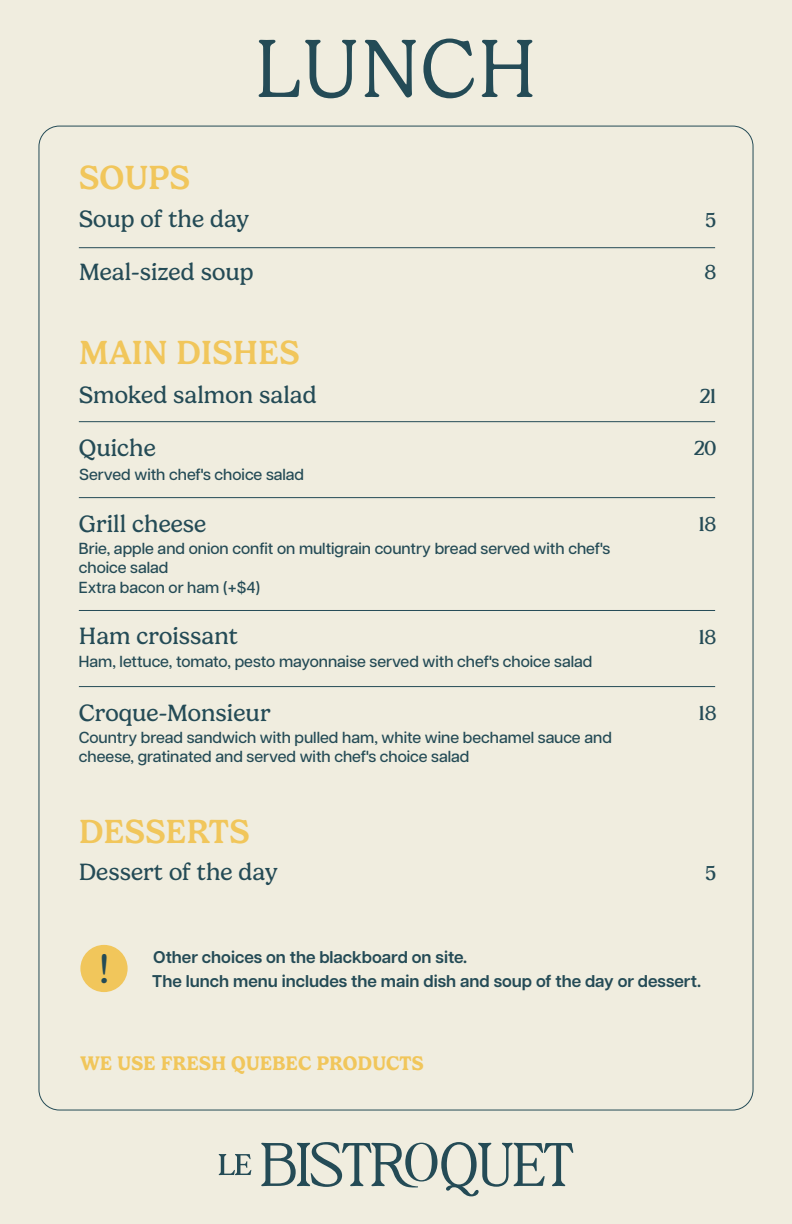
<style>
.page{position:relative;width:792px;height:1224px;background:#f0eddf}
.page>*{position:absolute;margin:0;border:0;box-sizing:border-box;transform-origin:0 0}
.t1{font:300 83.8px "Gelica";letter-spacing:.005em;color:#244b56}
.t2{font:41.6px "Gelica";color:#244b56}
.t3{font:500 34px "Gelica";color:#f1c65b}
.t4{font:24px/52.6px "Gelica";color:#244b56}
.t5{font:600 20px "Gelica";color:#f1c65b}
.t6{font:20px "Behind The Nineties Md";letter-spacing:-.005em;color:#244b56}
.t7{font:600 17px/23.4px "Articulat CF";color:#244b56}
.t8{font:500 16px/19.2px "Articulat CF";color:#244b56}
</style>
<div class="page">
<svg style="left:219px;top:1154px;width:32px;height:21px"></svg>
<svg style="left:261px;top:1142px;width:312px;height:54px"></svg>
<hr style="left:79px;top:247px;width:636px;height:1px;background:#244b56">
<hr style="left:79px;top:421px;width:636px;height:1px;background:#244b56">
<hr style="left:79px;top:497px;width:636px;height:1px;background:#244b56">
<hr style="left:79px;top:610px;width:636px;height:1px;background:#244b56">
<hr style="left:79px;top:686px;width:636px;height:1px;background:#244b56">
<div style="left:80px;top:945px;width:48px;height:47px;background:#f1c65b;border-radius:50%"></div>
<h3 class="t3" style="left:79px;top:158px;width:113px">SOUPS</h3>
<h1 class="t1" style="left:254px;top:22px;width:285px">LUNCH</h1>
<h3 class="t4" style="left:79px;top:193px;width:176px">Soup of the day<br>Meal-sized soup</h3>
<h3 class="t3" style="left:79px;top:334px;width:222px">MAIN DISHES</h3>
<h3 class="t4" style="left:79px;top:369px;width:239px">Smoked salmon salad<br>Quiche</h3>
<p class="t8" style="left:79px;top:464px;width:226px">Served with chef's choice salad</p>
<h3 class="t4" style="left:79px;top:497px;width:129px">Grill cheese</h3>
<p class="t8" style="left:79px;top:538px;width:533px">Brie, apple and onion confit on multigrain country bread served with chef's choice salad<br>Extra bacon or ham (+$4)</p>
<h3 class="t4" style="left:79px;top:610px;width:161px">Ham croissant</h3>
<p class="t8" style="left:79px;top:651px;width:515px">Ham, lettuce, tomato, pesto mayonnaise served with chef's choice salad</p>
<h3 class="t4" style="left:79px;top:686px;width:193px">Croque-Monsieur</h3>
<p class="t8" style="left:79px;top:727px;width:535px">Country bread sandwich with pulled ham, white wine bechamel sauce and cheese, gratinated and served with chef's choice salad</p>
<p class="t6" style="left:706px;top:206px;width:12px">5</p>
<p class="t6" style="left:705px;top:259px;width:13px">8</p>
<p class="t6" style="left:700px;top:382px;width:18px">21</p>
<p class="t6" style="left:694px;top:435px;width:24px">20</p>
<p class="t6" style="left:699px;top:511px;width:18px">18</p>
<p class="t6" style="left:699px;top:624px;width:18px">18</p>
<p class="t6" style="left:699px;top:700px;width:18px">18</p>
<h3 class="t3" style="left:79px;top:813px;width:172px">DESSERTS</h3>
<h3 class="t4" style="left:79px;top:846px;width:200px">Dessert of the day</h3>
<p class="t6" style="left:706px;top:859px;width:12px">5</p>
<h2 class="t2" style="left:99px;top:945px;width:12px">!</h2>
<p class="t7" style="left:152px;top:945px;width:550px">Other choices on the blackboard on site.<br>The lunch menu includes the main dish and soup of the day or dessert.</p>
<p class="t5" style="left:80px;top:1052px;width:345px">WE USE FRESH QUEBEC PRODUCTS</p>
</div>
